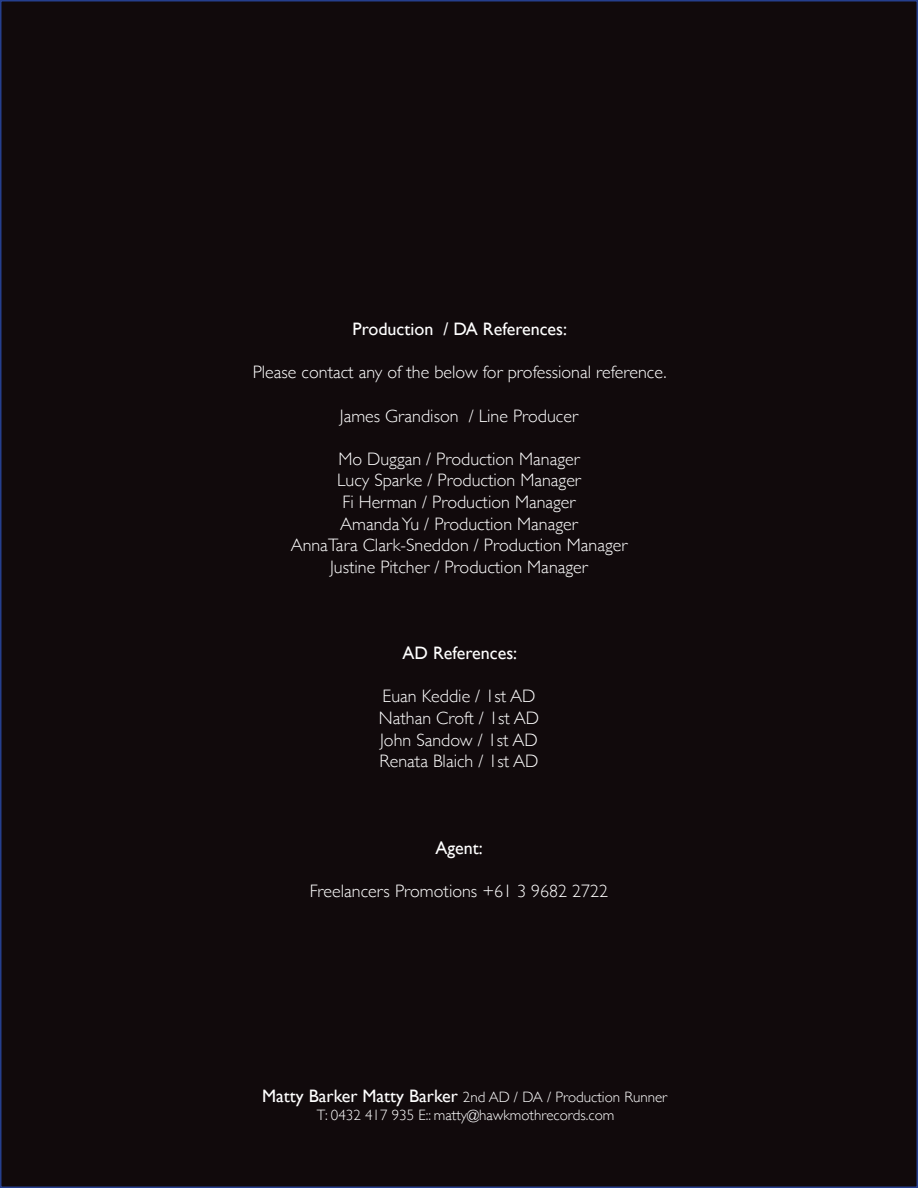
<style>
.page{position:relative;width:918px;height:1188px;background:#fff}
.page>*{position:absolute;margin:0;border:0;box-sizing:border-box;transform-origin:0 0}
.t1{font:300 18px/21.6px "Gill Sans";color:#fff}
.t2{font:18px "Gill Sans";color:#fff}
.t3{font:300 15px "Gill Sans";color:#fff}
.s1{font-weight:400;font-size:18px}
</style>
<div class="page">
<div style="left:1px;top:1px;width:916px;height:1186px;background:#110a0c"></div>
<p class="t2" style="left:353px;top:318px;width:216px">Production / DA References:</p>
<p class="t1" style="left:253px;top:361px;width:415px">Please contact any of the below for professional reference.</p>
<p class="t1" style="left:340px;top:404px;width:240px">James Grandison / Line Producer</p>
<p class="t1" style="left:337px;top:447px;width:245px">Mo Duggan / Production Manager<br>Lucy Sparke / Production Manager</p>
<p class="t1" style="left:342px;top:490px;width:235px">Fi Herman / Production Manager</p>
<p class="t1" style="left:340px;top:512px;width:239px">Amanda Yu / Production Manager</p>
<p class="t1" style="left:291px;top:534px;width:338px">AnnaTara Clark-Sneddon / Production Manager</p>
<p class="t1" style="left:330px;top:555px;width:259px">Justine Pitcher / Production Manager</p>
<p class="t2" style="left:403px;top:642px;width:116px">AD References:</p>
<p class="t1" style="left:383px;top:685px;width:154px">Euan Keddie / 1st AD</p>
<p class="t1" style="left:379px;top:706px;width:162px">Nathan Croft / 1st AD</p>
<p class="t1" style="left:380px;top:728px;width:159px">John Sandow / 1st AD</p>
<p class="t1" style="left:379px;top:750px;width:160px">Renata Blaich / 1st AD</p>
<p class="t2" style="left:435px;top:837px;width:49px">Agent:</p>
<p class="t1" style="left:310px;top:879px;width:300px">Freelancers Promotions +61 3 9682 2722</p>
<p class="t3" style="left:262px;top:1085px;width:407px"><span class="s1">Matty Barker Matty Barker</span> 2nd AD / DA / Production Runner</p>
<p class="t3" style="left:317px;top:1103px;width:299px">T: 0432 417 935 E:: matty@hawkmothrecords.com</p>
</div>
